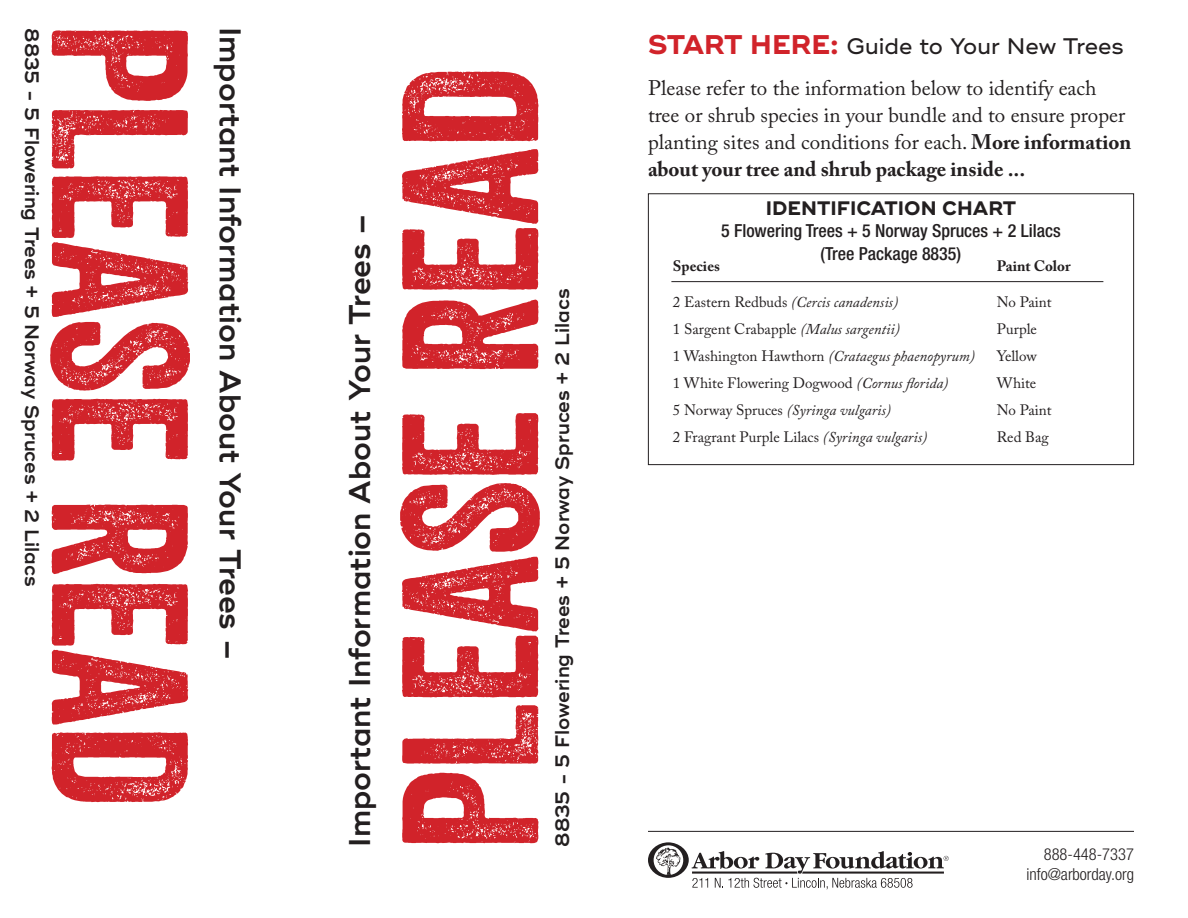
<style>
.page{position:relative;width:1188px;height:918px;background:#fff}
.page>*{position:absolute;margin:0;border:0;box-sizing:border-box;transform-origin:0 0}
.t1{font:600 30px "Ridley Grotesk";color:#231f20}
.t2{font:500 22.5px "Ridley Grotesk";color:#231f20}
.t3{font:21px/27px "Adobe Caslon Pro";color:#231f20}
.t4{font:600 19.5px "Ridley Grotesk";color:#231f20}
.t5{font:700 19.5px "Ridley Grotesk";color:#231f20}
.t6{font:500 condensed 18px "Helvetica Neue LT Std";color:#231f20}
.t7{font:300 condensed 16.5px "Helvetica Neue LT Std";color:#231f20}
.t8{font:15px "Adobe Caslon Pro";color:#231f20}
.t9{font:italic 15px "Adobe Caslon Pro";color:#231f20}
.t10{font:700 15px "Adobe Caslon Pro";color:#231f20}
.s1{font-weight:700;font-size:27px;color:#d1232a}
.s2{font-weight:700}
.s3{font-style:normal}
.s4{font-style:italic}
</style>
<div class="page">
<hr style="left:648px;top:831px;width:486px;height:1px;background:#231f20">
<svg style="left:50px;top:30px;width:140px;height:772px"></svg>
<svg style="left:400px;top:72px;width:140px;height:771px"></svg>
<div style="left:648px;top:193px;width:486px;height:272px;border:1px solid #231f20"></div>
<hr style="left:671px;top:281px;width:432px;height:1px;background:#231f20">
<svg style="left:648px;top:842px;width:301px;height:48px"></svg>
<p class="t4" style="left:44px;top:28px;width:560px;rotate:90deg">8835 - 5 Flowering Trees + 5 Norway Spruces + 2 Lilacs</p>
<p class="t1" style="left:248px;top:27px;width:635px;rotate:90deg">Important Information About Your Trees –</p>
<p class="t1" style="left:342px;top:847px;width:635px;rotate:-90deg">Important Information About Your Trees –</p>
<p class="t4" style="left:551px;top:847px;width:560px;rotate:-90deg">8835 - 5 Flowering Trees + 5 Norway Spruces + 2 Lilacs</p>
<p class="t2" style="left:648px;top:33px;width:477px"><span class="s1">START HERE:</span> Guide to Your New Trees</p>
<p class="t3" style="left:648px;top:74px;width:485px">Please refer to the information below to identify each tree or shrub species in your bundle and to ensure proper planting sites and conditions for each. <span class="s2">More information about your tree and shrub package inside ...</span></p>
<p class="t5" style="left:766px;top:196px;width:252px">IDENTIFICATION CHART</p>
<p class="t6" style="left:721px;top:220px;width:341px">5 Flowering Trees + 5 Norway Spruces + 2 Lilacs</p>
<p class="t6" style="left:821px;top:243px;width:142px">(Tree Package 8835)</p>
<p class="t10" style="left:673px;top:257px;width:49px">Species</p>
<p class="t10" style="left:997px;top:257px;width:75px">Paint Color</p>
<p class="t9" style="left:673px;top:293px;width:227px"><span class="s3">2 Eastern Redbuds</span> (Cercis canadensis)</p>
<p class="t8" style="left:997px;top:293px;width:56px">No Paint</p>
<p class="t8" style="left:673px;top:320px;width:229px">1 Sargent Crabapple <span class="s4">(Malus sargentii)</span></p>
<p class="t8" style="left:997px;top:320px;width:42px">Purple</p>
<p class="t9" style="left:673px;top:347px;width:304px"><span class="s3">1 Washington Hawthorn</span> (Crataegus phaenopyrum)</p>
<p class="t8" style="left:997px;top:347px;width:42px">Yellow</p>
<p class="t8" style="left:673px;top:374px;width:277px">1 White Flowering Dogwood <span class="s4">(Cornus florida)</span></p>
<p class="t8" style="left:997px;top:374px;width:41px">White</p>
<p class="t9" style="left:673px;top:401px;width:220px"><span class="s3">5 Norway Spruces</span> (Syringa vulgaris)</p>
<p class="t8" style="left:997px;top:401px;width:56px">No Paint</p>
<p class="t8" style="left:673px;top:428px;width:256px">2 Fragrant Purple Lilacs <span class="s4">(Syringa vulgaris)</span></p>
<p class="t8" style="left:997px;top:428px;width:54px">Red Bag</p>
<p class="t7" style="left:1044px;top:845px;width:92px">888-448-7337</p>
<p class="t7" style="left:1026px;top:865px;width:109px">info@arborday.org</p>
</div>
